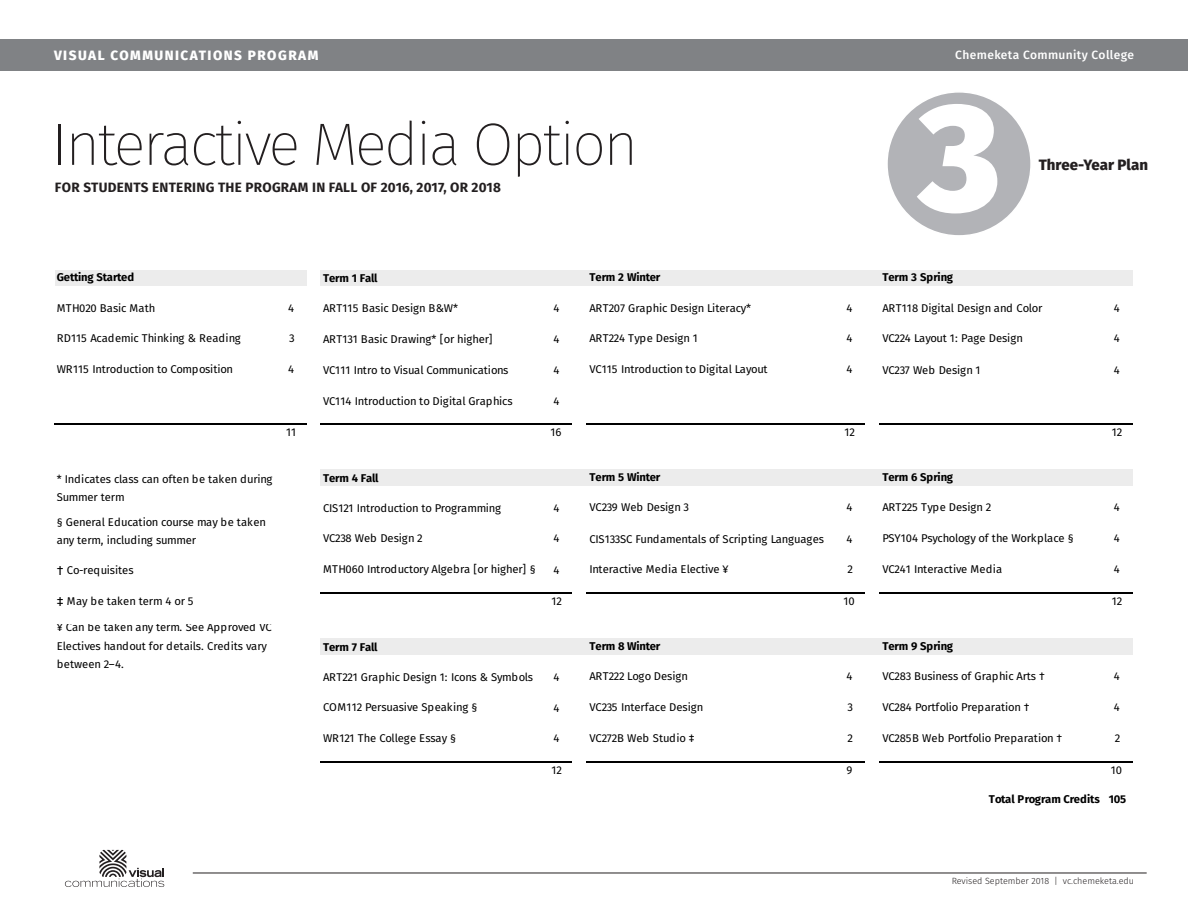
<style>
.page{position:relative;width:1188px;height:918px;background:#fff}
.page>*{position:absolute;margin:0;border:0;box-sizing:border-box;transform-origin:0 0}
.t1{font:800 153px "Fira Sans";color:#fff}
.Page_Title{font:200 60px "Fira Sans";letter-spacing:-.045em;color:#231f20}
.Plan_Name{font:800 15px "Fira Sans";color:#231f20}
.Page_Subtitle{font:700 13.5px "Fira Sans";letter-spacing:.02em;color:#231f20}
.t2{font:800 13.5px "Fira Sans";letter-spacing:.11em;color:#fff}
.t3{font:500 12px "Fira Sans";letter-spacing:.03em;color:#fff}
.t4{font:11.25px/18.5px "Fira Sans";letter-spacing:-.01em;color:#000}
.t5{font:700 11.25px "Fira Sans";letter-spacing:-.02em;color:#000}
.t6{font:300 9px "Fira Sans";color:#231f20}
.s1{font-size:13.35px}
</style>
<div class="page">
<div style="left:0;top:39px;width:1188px;height:32px;background:#808285"></div>
<hr style="left:193px;top:873px;width:954px;height:1px;background:#231f20">
<svg style="left:65px;top:850px;width:99px;height:37px"></svg>
<div style="left:887px;top:92px;width:144px;height:144px;background:#b2b3b7;border-radius:50%"></div>
<div style="left:55px;top:271px;width:252px;height:15px;background:#ececec"></div>
<div style="left:320px;top:271px;width:812px;height:15px;background:#ececec"></div>
<div style="left:320px;top:469px;width:812px;height:17px;background:#ececec"></div>
<div style="left:320px;top:638px;width:812px;height:17px;background:#ececec"></div>
<hr style="left:54px;top:423px;width:253px;height:1px;background:#000">
<hr style="left:320px;top:423px;width:252px;height:1px;background:#000">
<hr style="left:586px;top:423px;width:279px;height:1px;background:#000">
<hr style="left:320px;top:592px;width:252px;height:1px;background:#000">
<hr style="left:586px;top:592px;width:279px;height:1px;background:#000">
<hr style="left:320px;top:761px;width:252px;height:1px;background:#000">
<hr style="left:586px;top:761px;width:279px;height:1px;background:#000">
<hr style="left:879px;top:423px;width:253px;height:1px;background:#000">
<hr style="left:879px;top:592px;width:253px;height:1px;background:#000">
<hr style="left:879px;top:761px;width:253px;height:1px;background:#000">
<p class="t2" style="left:54px;top:44px;width:266px">VISUAL COMMUNICATIONS PROGRAM</p>
<p class="t3" style="left:955px;top:46px;width:180px">Chemeketa Community College</p>
<p class="Page_Title" style="left:52px;top:102px;width:588px">Interactive Media Option</p>
<p class="Page_Subtitle" style="left:55px;top:176px;width:447px">FOR STUDENTS ENTERING THE PROGRAM IN FALL OF 2016, 2017, OR 2018</p>
<p class="t1" style="left:919px;top:20px;width:83px">3</p>
<p class="Plan_Name" style="left:1039px;top:152px;width:111px">Three-Year Plan</p>
<p class="t5" style="left:57px;top:267px;width:79px">Getting Started</p>
<p class="t5" style="left:323px;top:268px;width:56px">Term 1 Fall</p>
<p class="t5" style="left:589px;top:267px;width:73px">Term 2 Winter</p>
<p class="t5" style="left:882px;top:267px;width:72px">Term 3 Spring</p>
<p class="t4" style="left:57px;top:298px;width:100px">MTH020 Basic Math</p>
<p class="t4" style="left:288px;top:298px;width:7px">4</p>
<p class="t4" style="left:323px;top:298px;width:137px">ART115 Basic Design B&amp;W*</p>
<p class="t4" style="left:554px;top:298px;width:7px">4</p>
<p class="t4" style="left:589px;top:298px;width:163px">ART207 Graphic Design Literacy*</p>
<p class="t4" style="left:846px;top:298px;width:7px">4</p>
<p class="t4" style="left:882px;top:298px;width:162px">ART118 Digital Design and Color</p>
<p class="t4" style="left:1114px;top:298px;width:7px">4</p>
<p class="t4" style="left:57px;top:329px;width:186px">RD115 Academic Thinking &amp; Reading</p>
<p class="t4" style="left:289px;top:329px;width:7px">3</p>
<p class="t4" style="left:323px;top:330px;width:171px">ART131 Basic Drawing* [or higher]</p>
<p class="t4" style="left:554px;top:330px;width:7px">4</p>
<p class="t4" style="left:589px;top:329px;width:110px">ART224 Type Design 1</p>
<p class="t4" style="left:846px;top:329px;width:7px">4</p>
<p class="t4" style="left:882px;top:329px;width:142px">VC224 Layout 1: Page Design</p>
<p class="t4" style="left:1114px;top:329px;width:7px">4</p>
<p class="t4" style="left:57px;top:360px;width:178px">WR115 Introduction to Composition</p>
<p class="t4" style="left:288px;top:360px;width:7px">4</p>
<p class="t4" style="left:323px;top:361px;width:187px">VC111 Intro to Visual Communications</p>
<p class="t4" style="left:554px;top:361px;width:7px">4</p>
<p class="t4" style="left:589px;top:360px;width:180px">VC115 Introduction to Digital Layout</p>
<p class="t4" style="left:846px;top:360px;width:7px">4</p>
<p class="t4" style="left:882px;top:361px;width:100px">VC237 Web Design 1</p>
<p class="t4" style="left:1114px;top:361px;width:7px">4</p>
<p class="t4" style="left:323px;top:391px;width:191px">VC114 Introduction to Digital Graphics</p>
<p class="t4" style="left:554px;top:391px;width:7px">4</p>
<p class="t4" style="left:286px;top:422px;width:12px">11</p>
<p class="t4" style="left:550px;top:422px;width:13px">16</p>
<p class="t4" style="left:844px;top:422px;width:12px">12</p>
<p class="t4" style="left:1112px;top:422px;width:12px">12</p>
<p class="t5" style="left:323px;top:468px;width:57px">Term 4 Fall</p>
<p class="t5" style="left:589px;top:467px;width:73px">Term 5 Winter</p>
<p class="t5" style="left:882px;top:467px;width:72px">Term 6 Spring</p>
<p class="t4" style="left:323px;top:499px;width:179px">CIS121 Introduction to Programming</p>
<p class="t4" style="left:554px;top:499px;width:7px">4</p>
<p class="t4" style="left:589px;top:498px;width:101px">VC239 Web Design 3</p>
<p class="t4" style="left:846px;top:498px;width:7px">4</p>
<p class="t4" style="left:882px;top:498px;width:111px">ART225 Type Design 2</p>
<p class="t4" style="left:1114px;top:498px;width:7px">4</p>
<p class="t4" style="left:323px;top:529px;width:101px">VC238 Web Design 2</p>
<p class="t4" style="left:554px;top:529px;width:7px">4</p>
<p class="t4" style="left:589px;top:530px;width:236px">CIS133SC Fundamentals of Scripting Languages</p>
<p class="t4" style="left:846px;top:530px;width:7px">4</p>
<p class="t4" style="left:882px;top:529px;width:193px">PSY104 Psychology of the Workplace §</p>
<p class="t4" style="left:1114px;top:529px;width:7px">4</p>
<p class="t4" style="left:57px;top:560px;width:78px"><span class="s1">†</span> Co-requisites</p>
<p class="t4" style="left:323px;top:559px;width:214px">MTH060 Introductory Algebra [or higher] §</p>
<p class="t4" style="left:554px;top:560px;width:7px">4</p>
<p class="t4" style="left:589px;top:559px;width:141px">Interactive Media Elective ¥</p>
<p class="t4" style="left:848px;top:559px;width:7px">2</p>
<p class="t4" style="left:882px;top:559px;width:121px">VC241 Interactive Media</p>
<p class="t4" style="left:1114px;top:559px;width:7px">4</p>
<p class="t4" style="left:57px;top:591px;width:138px"><span class="s1">‡</span> May be taken term 4 or 5</p>
<p class="t4" style="left:551px;top:591px;width:12px">12</p>
<p class="t4" style="left:843px;top:591px;width:13px">10</p>
<p class="t4" style="left:1112px;top:591px;width:12px">12</p>
<p class="t5" style="left:323px;top:637px;width:56px">Term 7 Fall</p>
<p class="t5" style="left:589px;top:636px;width:73px">Term 8 Winter</p>
<p class="t5" style="left:882px;top:636px;width:72px">Term 9 Spring</p>
<p class="t4" style="left:323px;top:668px;width:212px">ART221 Graphic Design 1: Icons &amp; Symbols</p>
<p class="t4" style="left:554px;top:668px;width:7px">4</p>
<p class="t4" style="left:589px;top:667px;width:100px">ART222 Logo Design</p>
<p class="t4" style="left:846px;top:667px;width:7px">4</p>
<p class="t4" style="left:882px;top:667px;width:164px">VC283 Business of Graphic Arts †</p>
<p class="t4" style="left:1114px;top:667px;width:7px">4</p>
<p class="t4" style="left:323px;top:698px;width:156px">COM112 Persuasive Speaking §</p>
<p class="t4" style="left:554px;top:699px;width:7px">4</p>
<p class="t4" style="left:589px;top:698px;width:116px">VC235 Interface Design</p>
<p class="t4" style="left:848px;top:698px;width:7px">3</p>
<p class="t4" style="left:882px;top:698px;width:149px">VC284 Portfolio Preparation †</p>
<p class="t4" style="left:1114px;top:698px;width:7px">4</p>
<p class="t4" style="left:323px;top:728px;width:134px">WR121 The College Essay §</p>
<p class="t4" style="left:554px;top:728px;width:7px">4</p>
<p class="t4" style="left:589px;top:728px;width:107px">VC272B Web Studio ‡</p>
<p class="t4" style="left:848px;top:728px;width:7px">2</p>
<p class="t4" style="left:882px;top:728px;width:181px">VC285B Web Portfolio Preparation †</p>
<p class="t4" style="left:1115px;top:728px;width:7px">2</p>
<p class="t4" style="left:551px;top:760px;width:12px">12</p>
<p class="t4" style="left:846px;top:760px;width:7px">9</p>
<p class="t4" style="left:1111px;top:760px;width:13px">10</p>
<p class="t5" style="left:989px;top:790px;width:139px">Total Program Credits 105</p>
<p class="t4" style="left:57px;top:469px;width:217px">* Indicates class can often be taken during<br>Summer term</p>
<p class="t4" style="left:57px;top:512px;width:211px">§ General Education course may be taken any term, including summer</p>
<p class="t4" style="left:57px;top:618px;width:217px">¥ Can be taken any term. See Approved VC<br>Electives handout for details. Credits vary between 2–4.</p>
<p class="t6" style="left:952px;top:875px;width:184px">Revised September 2018 | vc.chemeketa.edu</p>
</div>
